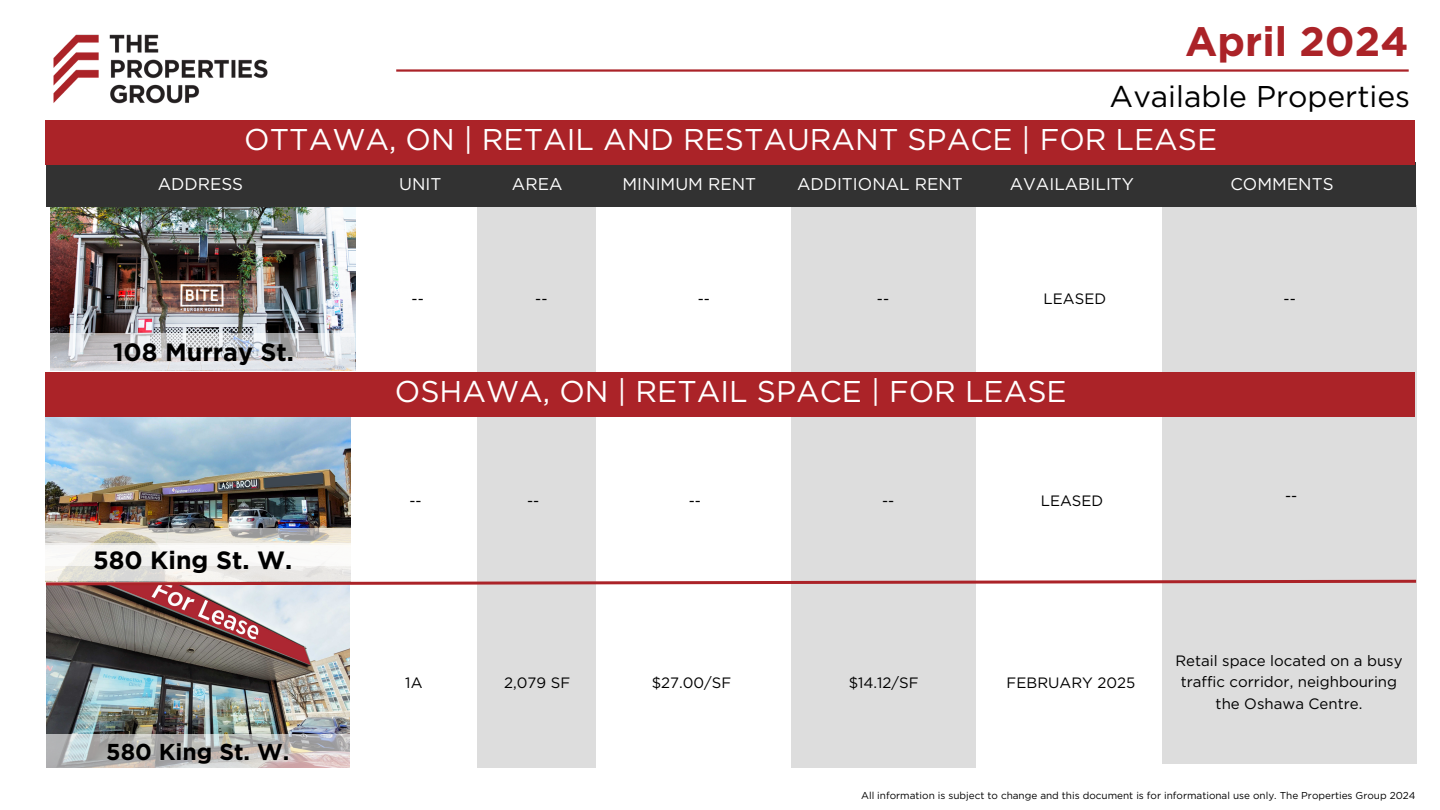
<style>
.page{position:relative;width:1440px;height:810px;background:#fff}
.page>*{position:absolute;margin:0;border:0;box-sizing:border-box;transform-origin:0 0}
.t1{font:700 41px "Gotham Pro";color:#ab2328}
.t2{font:30px "Gotham Pro";color:#fff}
.t3{font:30px "Gotham Pro";color:#000}
.t4{font:700 25px "Gotham Pro";color:#000}
.t5{font:700 23px "Gotham Pro";color:#000}
.t6{font:17px "Gotham Pro";color:#fff}
.t7{font:15px/21.8px "Gotham Pro";color:#000;text-align:center}
.t8{font:10px "Gotham Pro";color:#000}
</style>
<div class="page">
<img style="left:45px;top:34px;width:223px;height:91px">
<hr style="left:396px;top:69px;width:1013px;height:3px;background:#ab2328">
<div style="left:1163px;top:205px;width:254px;height:559px;background:#ddd"></div>
<div style="left:791px;top:207px;width:185px;height:561px;background:#ddd"></div>
<div style="left:477px;top:207px;width:118px;height:561px;background:#ddd"></div>
<img style="left:50px;top:207px;width:305px;height:126px">
<svg style="left:50px;top:333px;width:305px;height:38px;background:#d1d2d5"></svg>
<div style="left:46px;top:163px;width:1369px;height:44px;background:#323232"></div>
<div style="left:46px;top:120px;width:1369px;height:44px;background:#ab2328"></div>
<img style="left:45px;top:414px;width:306px;height:114px">
<div style="left:46px;top:372px;width:1369px;height:44px;background:#ab2328"></div>
<svg style="left:45px;top:528px;width:306px;height:17px;background:#d1cec6"></svg>
<svg style="left:45px;top:544px;width:305px;height:34px;fill:#f6f5f0"></svg>
<img style="left:46px;top:587px;width:303px;height:148px">
<svg style="left:46px;top:735px;width:304px;height:33px;background:#bdbab9"></svg>
<svg style="left:45px;top:578px;width:1372px;height:9px"></svg>
<h1 class="t1" style="left:1185px;top:26px;width:225px">April 2024</h1>
<h2 class="t3" style="left:1110px;top:86px;width:302px">Available Properties</h2>
<h2 class="t2" style="left:244px;top:128px;width:974px">OTTAWA, ON | RETAIL AND RESTAURANT SPACE | FOR LEASE</h2>
<p class="t6" style="left:158px;top:178px;width:87px">ADDRESS</p>
<p class="t6" style="left:399px;top:177px;width:44px">UNIT</p>
<p class="t6" style="left:512px;top:177px;width:52px">AREA</p>
<p class="t6" style="left:623px;top:177px;width:135px">MINIMUM RENT</p>
<p class="t6" style="left:797px;top:177px;width:167px">ADDITIONAL RENT</p>
<p class="t6" style="left:1010px;top:177px;width:126px">AVAILABILITY</p>
<p class="t6" style="left:1230px;top:177px;width:105px">COMMENTS</p>
<h3 class="t4" style="left:113px;top:343px;width:183px">108 Murray St.</h3>
<h3 class="t4" style="left:93px;top:551px;width:201px">580 King St. W.</h3>
<h3 class="t5" style="left:106px;top:744px;width:185px">580 King St. W.</h3>
<p class="t7" style="left:412px;top:289px;width:14px">--</p>
<p class="t7" style="left:535px;top:289px;width:14px">--</p>
<p class="t7" style="left:698px;top:289px;width:14px">--</p>
<p class="t7" style="left:877px;top:289px;width:14px">--</p>
<p class="t7" style="left:1044px;top:289px;width:64px">LEASED</p>
<p class="t7" style="left:1284px;top:289px;width:14px">--</p>
<h2 class="t2" style="left:395px;top:380px;width:673px">OSHAWA, ON | RETAIL SPACE | FOR LEASE</h2>
<p class="t7" style="left:409px;top:491px;width:14px">--</p>
<p class="t7" style="left:527px;top:491px;width:14px">--</p>
<p class="t7" style="left:689px;top:491px;width:14px">--</p>
<p class="t7" style="left:882px;top:491px;width:14px">--</p>
<p class="t7" style="left:1041px;top:491px;width:64px">LEASED</p>
<p class="t7" style="left:1285px;top:486px;width:14px">--</p>
<p class="t7" style="left:405px;top:673px;width:19px">1A</p>
<p class="t7" style="left:652px;top:673px;width:81px">$27.00/SF</p>
<p class="t7" style="left:849px;top:673px;width:72px">$14.12/SF</p>
<p class="t7" style="left:1007px;top:673px;width:130px">FEBRUARY 2025</p>
<p class="t7" style="left:504px;top:673px;width:67px">2,079 SF</p>
<p class="t7" style="left:1175px;top:650px;width:229px">Retail space located on a busy traffic corridor, neighbouring the Oshawa Centre.</p>
<p class="t8" style="left:861px;top:792px;width:556px">All information is subject to change and this document is for informational use only. The Properties Group 2024</p>
</div>
